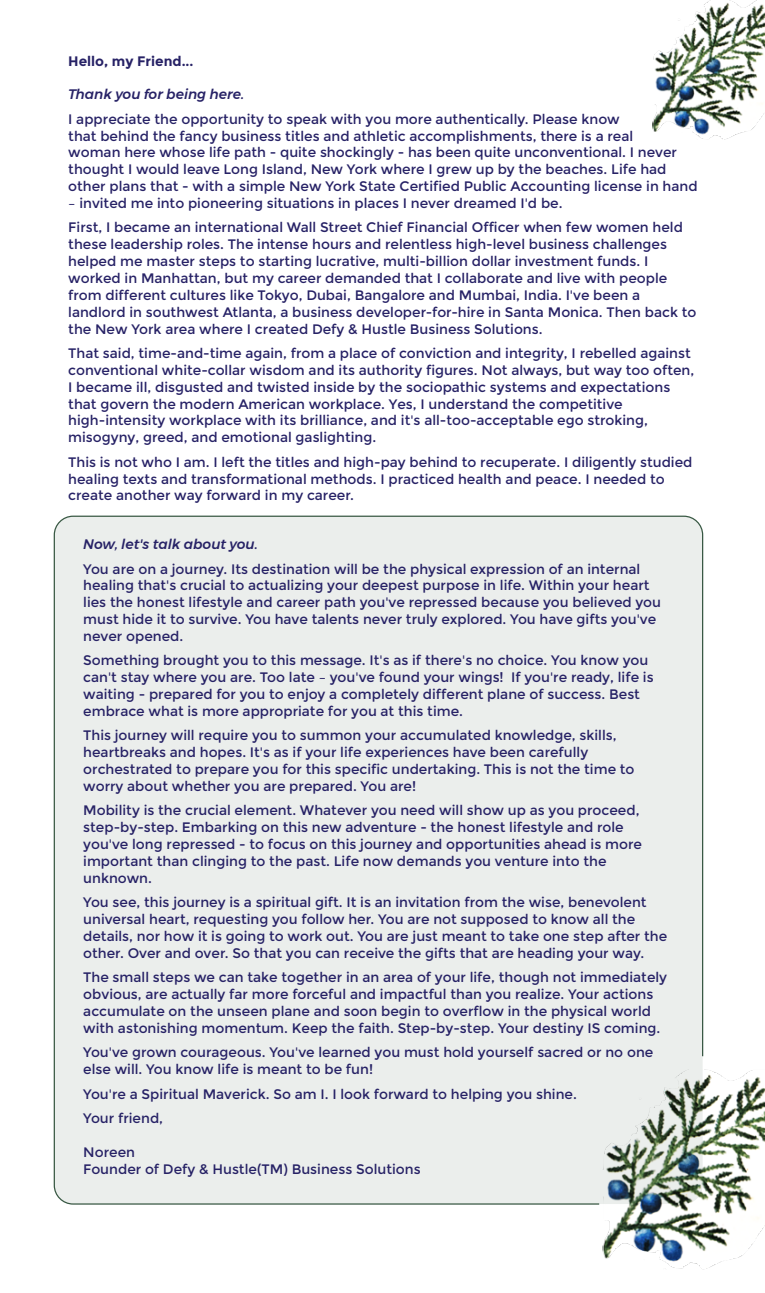
<style>
.page{position:relative;width:765px;height:1293px;background:#fff}
.page>*{position:absolute;margin:0;border:0;box-sizing:border-box;transform-origin:0 0}
.t1{font:13.75px/16.9px "Montserrat";color:#272266}
.t2{font:italic 500 13.75px "Montserrat";color:#272266}
.t3{font:700 13.75px "Montserrat";color:#272266}
</style>
<div class="page">
<img style="left:653px;top:0;width:112px;height:139px">
<img style="left:603px;top:1070px;width:161px;height:199px">
<div style="left:53px;top:515px;width:651px;height:690px;background:#ebeeec"></div>
<p class="t3" style="left:68px;top:52px;width:127px">Hello, my Friend...</p>
<p class="t2" style="left:68px;top:84px;width:177px">Thank you for being here.</p>
<p class="t1" style="left:68px;top:111px;width:631px">I appreciate the opportunity to speak with you more authentically. Please know<br>that behind the fancy business titles and athletic accomplishments, there is a real<br>woman here whose life path - quite shockingly - has been quite unconventional. I never thought I would leave Long Island, New York where I grew up by the beaches. Life had other plans that - with a simple New York State Certified Public Accounting license in hand</p>
<p class="t1" style="left:68px;top:191px;width:616px;line-height:24.4px">– invited me into pioneering situations in places I never dreamed I'd be.<br>First, I became an international Wall Street Chief Financial Officer when few women held</p>
<p class="t1" style="left:68px;top:236px;width:630px">these leadership roles. The intense hours and relentless high-level business challenges helped me master steps to starting lucrative, multi-billion dollar investment funds. I worked in Manhattan, but my career demanded that I collaborate and live with people from different cultures like Tokyo, Dubai, Bangalore and Mumbai, India. I've been a landlord in southwest Atlanta, a business developer-for-hire in Santa Monica. Then back to the New York area where I created Defy &amp; Hustle Business Solutions.</p>
<p class="t1" style="left:68px;top:345px;width:628px">That said, time-and-time again, from a place of conviction and integrity, I rebelled against conventional white-collar wisdom and its authority figures. Not always, but way too often, I became ill, disgusted and twisted inside by the sociopathic systems and expectations that govern the modern American workplace. Yes, I understand the competitive high-intensity workplace with its brilliance, and it's all-too-acceptable ego stroking, misogyny, greed, and emotional gaslighting.</p>
<p class="t1" style="left:68px;top:454px;width:626px">This is not who I am. I left the titles and high-pay behind to recuperate. I diligently studied healing texts and transformational methods. I practiced health and peace. I needed to create another way forward in my career.</p>
<p class="t2" style="left:83px;top:534px;width:176px">Now, let's talk about you.</p>
<p class="t1" style="left:83px;top:560px;width:579px">You are on a journey. Its destination will be the physical expression of an internal healing that's crucial to actualizing your deepest purpose in life. Within your heart lies the honest lifestyle and career path you've repressed because you believed you must hide it to survive. You have talents never truly explored. You have gifts you've never opened.</p>
<p class="t1" style="left:83px;top:652px;width:572px">Something brought you to this message. It's as if there's no choice. You know you can't stay where you are. Too late – you've found your wings! If you're ready, life is waiting - prepared for you to enjoy a completely different plane of success. Best embrace what is more appropriate for you at this time.</p>
<p class="t1" style="left:83px;top:727px;width:553px">This journey will require you to summon your accumulated knowledge, skills, heartbreaks and hopes. It's as if your life experiences have been carefully orchestrated to prepare you for this specific undertaking. This is not the time to worry about whether you are prepared. You are!</p>
<p class="t1" style="left:83px;top:802px;width:560px">Mobility is the crucial element. Whatever you need will show up as you proceed, step-by-step. Embarking on this new adventure - the honest lifestyle and role you've long repressed - to focus on this journey and opportunities ahead is more important than clinging to the past. Life now demands you venture into the unknown.</p>
<p class="t1" style="left:83px;top:894px;width:586px">You see, this journey is a spiritual gift. It is an invitation from the wise, benevolent universal heart, requesting you follow her. You are not supposed to know all the details, nor how it is going to work out. You are just meant to take one step after the other. Over and over. So that you can receive the gifts that are heading your way.</p>
<p class="t1" style="left:83px;top:969px;width:585px">The small steps we can take together in an area of your life, though not immediately obvious, are actually far more forceful and impactful than you realize. Your actions accumulate on the unseen plane and soon begin to overflow in the physical world with astonishing momentum. Keep the faith. Step-by-step. Your destiny IS coming.</p>
<p class="t1" style="left:83px;top:1044px;width:572px">You've grown courageous. You've learned you must hold yourself sacred or no one else will. You know life is meant to be fun!</p>
<p class="t1" style="left:83px;top:1082px;width:495px;line-height:24.4px">You're a Spiritual Maverick. So am I. I look forward to helping you shine.<br>Your friend,</p>
<p class="t1" style="left:83px;top:1144px;width:339px">Noreen<br>Founder of Defy &amp; Hustle(TM) Business Solutions</p>
</div>
